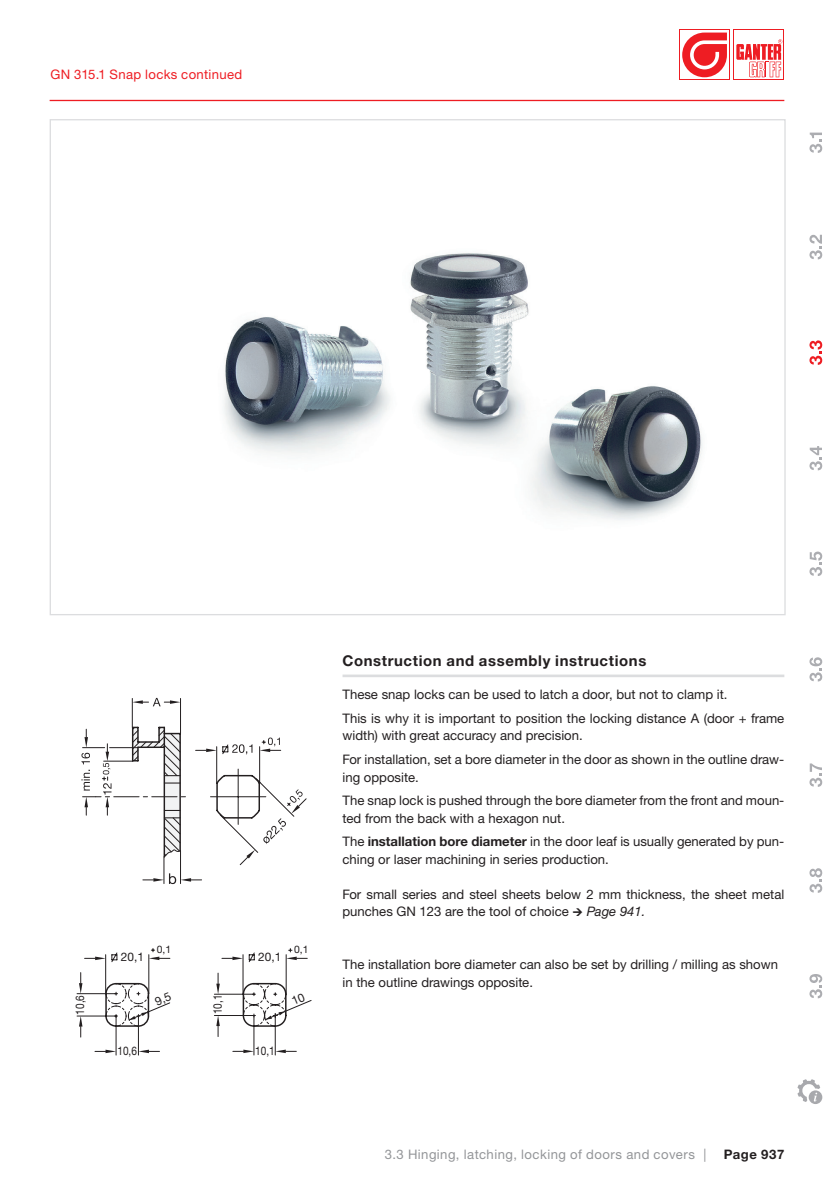
<style>
.page{position:relative;width:834px;height:1181px;background:#fff}
.page>*{position:absolute;margin:0;border:0;box-sizing:border-box;transform-origin:0 0}
.t1{font:700 14.88px "Helvetica Neue LT Pro";letter-spacing:.04em;color:#231f20}
.t2{font:13.12px/23.6px "Helvetica Neue LTW1 G";color:#231f20}
.t3{font:13.12px "Helvetica Neue LTW1 G";letter-spacing:.035em;color:#939598}
.t4{font:13.12px "Helvetica Neue LTW1 G";letter-spacing:.025em;color:#ee1d23}
.t5{font:700 13.12px "Helvetica Neue LTW1 G";letter-spacing:.04em;color:#231f20}
.t6{font:11.72px "Helvetica Neue LTW1 G";color:#231f20;scale:.85 1}
.t7{font:11.72px "Helvetica Neue LTW1 G";color:#231f20}
.t8{font:10.33px "Helvetica Neue LTW1 G";color:#231f20}
.s1{font-weight:700}
.s2{font-style:italic}
</style>
<div class="page">
<hr style="left:50px;top:100px;width:734px;height:1px;background:#ee1d23">
<div style="left:679px;top:30px;width:50px;height:50px;background:#ee1d23"></div>
<svg style="left:680px;top:30px;width:49px;height:49px"></svg>
<svg style="left:682px;top:33px;width:44px;height:44px"></svg>
<div style="left:733px;top:30px;width:51px;height:50px;background:#ee1d23"></div>
<div style="left:734px;top:30px;width:49px;height:49px;background:#fff"></div>
<svg style="left:736px;top:39px;width:46px;height:38px"></svg>
<svg style="left:797px;top:132px;width:26px;height:972px"></svg>
<img style="left:224px;top:253px;width:479px;height:267px">
<svg style="left:82px;top:697px;width:225px;height:185px"></svg>
<svg style="left:153px;top:873px;width:38px;height:11px"></svg>
<svg style="left:153px;top:698px;width:8px;height:8px"></svg>
<svg style="left:81px;top:753px;width:9px;height:37px"></svg>
<svg style="left:96px;top:726px;width:206px;height:132px"></svg>
<hr style="left:342px;top:674px;width:442px;height:3px;background:#dcdddf">
<hr style="left:275px;top:1016px;width:1px;height:39px;background:#231f20">
<svg style="left:275px;top:1049px;width:21px;height:4px"></svg>
<hr style="left:253px;top:1016px;width:1px;height:39px;background:#231f20">
<svg style="left:233px;top:1049px;width:21px;height:4px"></svg>
<hr style="left:138px;top:1016px;width:1px;height:39px;background:#231f20">
<svg style="left:138px;top:1049px;width:21px;height:4px"></svg>
<hr style="left:116px;top:1016px;width:1px;height:39px;background:#231f20">
<svg style="left:95px;top:1049px;width:21px;height:4px"></svg>
<hr style="left:77px;top:993px;width:39px;height:1px;background:#231f20">
<hr style="left:77px;top:1015px;width:39px;height:1px;background:#231f20">
<svg style="left:79px;top:948px;width:232px;height:89px"></svg>
<p class="t4" style="left:50px;top:67px;width:193px">GN 315.1 Snap locks continued</p>
<p class="t8" style="left:157px;top:943px;width:16px">0,1</p>
<p class="t8" style="left:294px;top:943px;width:16px">0,1</p>
<p class="t7" style="left:121px;top:949px;width:24px">20,1</p>
<p class="t7" style="left:258px;top:949px;width:24px">20,1</p>
<p class="t6" style="left:73px;top:1014px;width:24px;rotate:-90deg">10,6</p>
<p class="t6" style="left:210px;top:1014px;width:24px;rotate:-90deg">10,1</p>
<p class="t6" style="left:117px;top:1043px;width:24px">10,6</p>
<p class="t6" style="left:255px;top:1043px;width:24px">10,1</p>
<p class="t1" style="left:342px;top:651px;width:305px">Construction and assembly instructions</p>
<p class="t2" style="left:342px;top:682px;width:443px">These snap locks can be used to latch a door, but not to clamp it.<br>This is why it is important to position the locking distance A (door + frame</p>
<p class="t2" style="left:342px;top:724px;width:443px">width) with great accuracy and precision.<br>For installation, set a bore diameter in the door as shown in the outline draw-</p>
<p class="t2" style="left:342px;top:765px;width:443px">ing opposite.<br>The snap lock is pushed through the bore diameter from the front and moun-</p>
<p class="t2" style="left:342px;top:806px;width:443px">ted from the back with a hexagon nut.<br>The <span class="s1">installation bore diameter</span> in the door leaf is usually generated by pun-</p>
<p class="t2" style="left:342px;top:847px;width:268px">ching or laser machining in series production.</p>
<p class="t2" style="left:342px;top:885px;width:443px;line-height:17.5px">For small series and steel sheets below 2 mm thickness, the sheet metal punches GN 123 are the tool of choice <span class="s2">→ Page 941.</span></p>
<p class="t2" style="left:342px;top:955px;width:437px;line-height:17.5px">The installation bore diameter can also be set by drilling / milling as shown in the outline drawings opposite.</p>
<p class="t3" style="left:385px;top:1146px;width:323px">3.3 Hinging, latching, locking of doors and covers |</p>
<p class="t5" style="left:723px;top:1146px;width:62px">Page 937</p>
</div>
